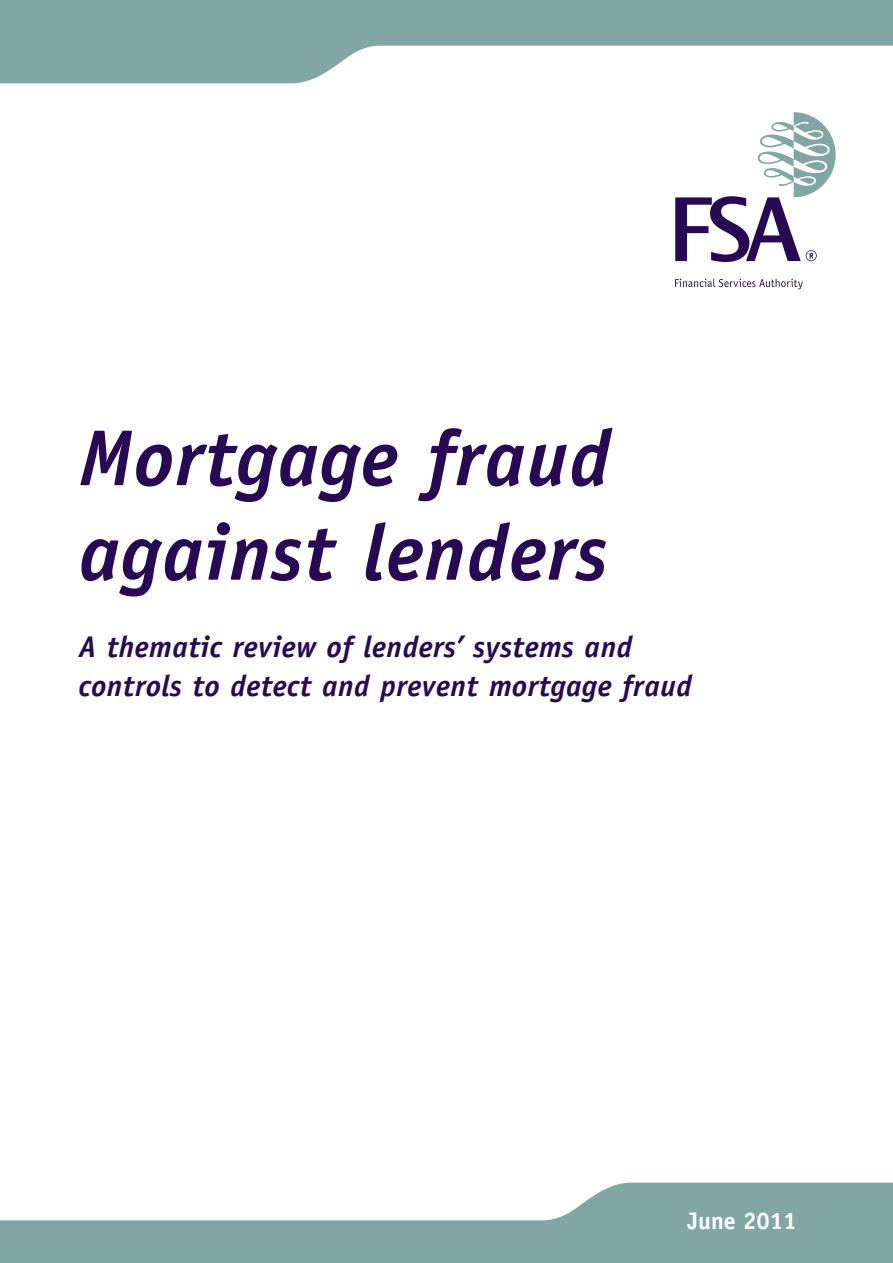
<style>
.page{position:relative;width:893px;height:1263px;background:#fff}
.page>*{position:absolute;margin:0;border:0;box-sizing:border-box;transform-origin:0 0}
.t1{font:italic 700 79.5px/94.5px "Officina Sans Std";letter-spacing:.015em;color:#280953}
.t2{font:italic 700 30px/39px "Officina Sans Std";letter-spacing:.015em;color:#280953}
.t3{font:700 24px "Officina Sans Std";color:#fff}
</style>
<div class="page">
<svg style="left:675px;top:112px;width:161px;height:150px"></svg>
<svg style="left:675px;top:279px;width:128px;height:10px"></svg>
<svg style="left:0;top:1182px;width:893px;height:81px;fill:#81a6a3"></svg>
<svg style="left:0;top:0;width:893px;height:83px;fill:#81a6a3"></svg>
<h1 class="t1" style="left:79px;top:411px;width:533px">Mortgage fraud against lenders</h1>
<p class="t2" style="left:79px;top:627px;width:615px">A thematic review of lenders’ systems and controls to detect and prevent mortgage fraud</p>
<p class="t3" style="left:687px;top:1205px;width:110px">June 2011</p>
</div>
